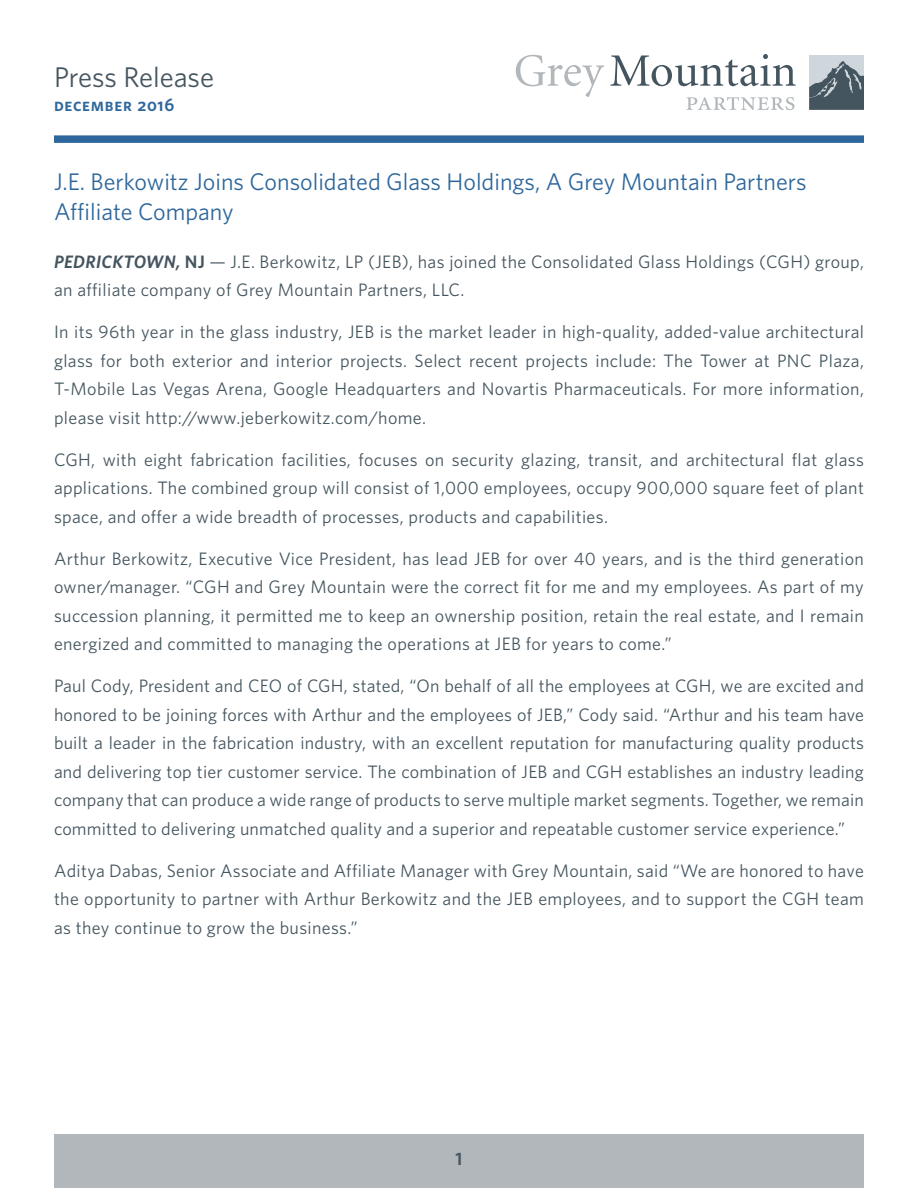
<style>
.page{position:relative;width:918px;height:1188px;background:#fff}
.page>*{position:absolute;margin:0;border:0;box-sizing:border-box;transform-origin:0 0}
.t1{font:28.5px "Whitney";color:#45555f}
.t2{font:24px/30px "Whitney";color:#2e679b}
.t3{font:18px/28.5px "Whitney";letter-spacing:.02em;color:#45555f;text-align:justify}
.t4{font:18px "Whitney Semibold SC";letter-spacing:.04em;color:#2e679b}
.t5{font:600 18px "Whitney";color:#45555f}
.s1{font-weight:600;font-style:italic}
.s2{font-weight:600}
</style>
<div class="page">
<div style="left:809px;top:56px;width:55px;height:54px;background:#cfd7dc"></div>
<svg style="left:809px;top:61px;width:55px;height:49px"></svg>
<svg style="left:516px;top:55px;width:88px;height:42px"></svg>
<svg style="left:610px;top:54px;width:186px;height:32px"></svg>
<svg style="left:686px;top:97px;width:109px;height:13px"></svg>
<div style="left:54px;top:135px;width:810px;height:8px;background:#2e679b"></div>
<div style="left:54px;top:1134px;width:810px;height:54px;background:#b2b7bb"></div>
<p class="t1" style="left:54px;top:58px;width:162px">Press Release</p>
<p class="t4" style="left:54px;top:93px;width:122px">december 2016</p>
<p class="t2" style="left:54px;top:166px;width:754px">J.E. Berkowitz Joins Consolidated Glass Holdings, A Grey Mountain Partners<br>Affiliate Company</p>
<p class="t3" style="left:54px;top:247px;width:812px"><span class="s1">PEDRICKTOWN,</span> <span class="s2">NJ</span> — J.E. Berkowitz, LP (JEB), has joined the Consolidated Glass Holdings (CGH) group, an affiliate company of Grey Mountain Partners, LLC.</p>
<p class="t3" style="left:54px;top:317px;width:812px">In its 96th year in the glass industry, JEB is the market leader in high-quality, added-value architectural glass for both exterior and interior projects. Select recent projects include: The Tower at PNC Plaza, T-Mobile Las Vegas Arena, Google Headquarters and Novartis Pharmaceuticals. For more information, please visit http://www.jeberkowitz.com/home.</p>
<p class="t3" style="left:54px;top:445px;width:811px">CGH, with eight fabrication facilities, focuses on security glazing, transit, and architectural flat glass applications. The combined group will consist of 1,000 employees, occupy 900,000 square feet of plant space, and offer a wide breadth of processes, products and capabilities.</p>
<p class="t3" style="left:54px;top:544px;width:812px">Arthur Berkowitz, Executive Vice President, has lead JEB for over 40 years, and is the third generation owner/manager. “CGH and Grey Mountain were the correct fit for me and my employees. As part of my succession planning, it permitted me to keep an ownership position, retain the real estate, and I remain energized and committed to managing the operations at JEB for years to come.”</p>
<p class="t3" style="left:54px;top:671px;width:812px">Paul Cody, President and CEO of CGH, stated, “On behalf of all the employees at CGH, we are excited and honored to be joining forces with Arthur and the employees of JEB,” Cody said. “Arthur and his team have built a leader in the fabrication industry, with an excellent reputation for manufacturing quality products and delivering top tier customer service. The combination of JEB and CGH establishes an industry leading company that can produce a wide range of products to serve multiple market segments. Together, we remain committed to delivering unmatched quality and a superior and repeatable customer service experience.”</p>
<p class="t3" style="left:54px;top:856px;width:812px">Aditya Dabas, Senior Associate and Affiliate Manager with Grey Mountain, said “We are honored to have the opportunity to partner with Arthur Berkowitz and the JEB employees, and to support the CGH team as they continue to grow the business.”</p>
<p class="t5" style="left:456px;top:1146px;width:8px">1</p>
</div>
